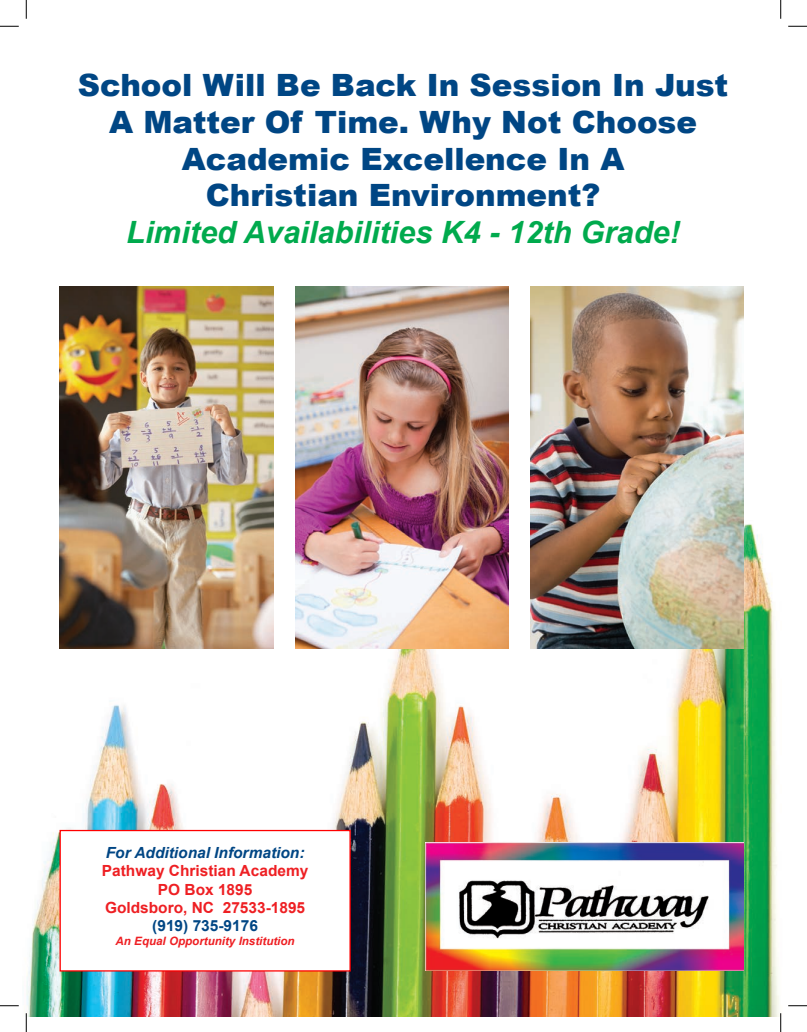
<style>
.page{position:relative;width:807px;height:1032px;background:#fff}
.page>*{position:absolute;margin:0;border:0;box-sizing:border-box;transform-origin:0 0}
.t1{font:900 30.75px/36.9px "Arial";color:#004684;text-align:center}
.t2{font:700 15.38px/18.4px "Arial";color:#ee1f23;text-align:center}
.t3{font:italic 700 11.5px "Arial";color:#ee1f23}
.s1{font-weight:700;font-style:italic;color:#00aa4d}
.s2{font-style:italic;color:#004684}
.s3{color:#004684}
</style>
<div class="page">
<img style="left:15px;top:496px;width:776px;height:520px">
<div style="left:60px;top:830px;width:290px;height:140px;background:#fff"></div>
<div style="left:59px;top:829px;width:291px;height:142px;border:1px solid #f00"></div>
<img style="left:425px;top:842px;width:318px;height:128px">
<img style="left:60px;top:286px;width:213px;height:362px">
<img style="left:295px;top:286px;width:213px;height:362px">
<img style="left:530px;top:287px;width:213px;height:361px">
<svg style="left:0;top:25px;width:19px;height:2px"></svg>
<svg style="left:788px;top:25px;width:18px;height:2px"></svg>
<svg style="left:0;top:1004px;width:19px;height:2px"></svg>
<svg style="left:788px;top:1004px;width:18px;height:2px"></svg>
<svg style="left:25px;top:0;width:2px;height:19px"></svg>
<svg style="left:25px;top:1012px;width:2px;height:19px"></svg>
<svg style="left:780px;top:0;width:1px;height:19px"></svg>
<svg style="left:779px;top:1012px;width:2px;height:19px"></svg>
<p class="t1" style="left:78px;top:65px;width:651px">School Will Be Back In Session In Just<br>A Matter Of Time. Why Not Choose<br>Academic Excellence In A<br>Christian Environment?<br><span class="s1">Limited Availabilities K4 - 12th Grade!</span></p>
<p class="t2" style="left:102px;top:843px;width:208px"><span class="s2">For Additional Information:<br></span>Pathway Christian Academy<br>PO Box 1895<br>Goldsboro, NC 27533-1895 <span class="s3">(919) 735-9176</span></p>
<p class="t3" style="left:115px;top:933px;width:180px">An Equal Opportunity Institution</p>
</div>
